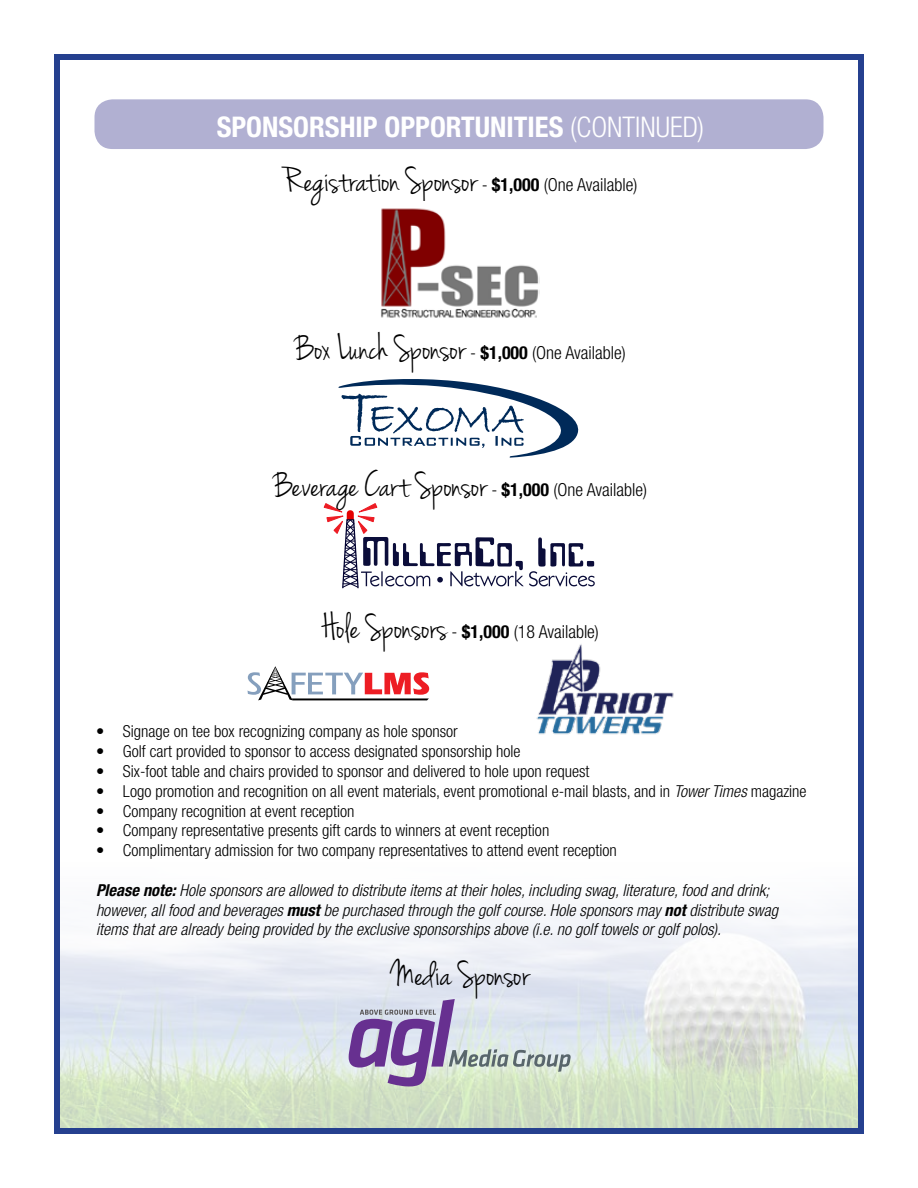
<style>
.page{position:relative;width:918px;height:1188px;background:#fff}
.page>*{position:absolute;margin:0;border:0;box-sizing:border-box;transform-origin:0 0}
.t1{font:37.5px "Jenna Sue";color:#000}
.t2{font:700 condensed 28.5px "Helvetica Neue LT Std";color:#fff}
.t3{font:300 condensed 18px "Helvetica Neue LT Std";color:#000}
.t4{font:300 condensed 16.5px "Helvetica Neue LT Std";color:#000}
.t5{font:italic 300 condensed 16.5px/19.8px "Helvetica Neue LT Std";color:#000}
.s1{font-weight:300}
.s2{font-family:"Helvetica Neue LT Std";font-weight:300;font-stretch:condensed;font-size:18px}
.s3{font-family:"Helvetica Neue LT Std";font-weight:700;font-stretch:condensed;font-size:18px}
.s4{font-family:"Jenna Sue";font-weight:400;font-stretch:normal;font-size:37.5px}
.s5{font-weight:700}
.s6{font-style:italic}
</style>
<div class="page">
<img style="left:61px;top:909px;width:796px;height:218px">
<div style="left:54px;top:54px;width:810px;height:1080px;border:6px solid #25408f"></div>
<div style="left:94px;top:99px;width:730px;height:50px;background:#b1b0d2;border-radius:18px"></div>
<svg style="left:324px;top:503px;width:271px;height:86px"></svg>
<img style="left:381px;top:208px;width:158px;height:110px">
<svg style="left:247px;top:666px;width:182px;height:34px"></svg>
<img style="left:536px;top:644px;width:138px;height:91px">
<svg style="left:338px;top:379px;width:241px;height:79px"></svg>
<svg style="left:349px;top:999px;width:222px;height:87px;background:#bdbbcc"></svg>
<h2 class="t2" style="left:217px;top:109px;width:489px">SPONSORSHIP OPPORTUNITIES <span class="s1">(CONTINUED)</span></h2>
<h1 class="t1" style="left:284px;top:159px;width:355px">Registration Sponsor <span class="s2">-</span> <span class="s3">$1,000</span> <span class="s2">(One Available)</span></h1>
<h1 class="t1" style="left:295px;top:327px;width:332px">Box Lunch Sponsor <span class="s2">-</span> <span class="s3">$1,000</span> <span class="s2">(One Available)</span></h1>
<h1 class="t1" style="left:274px;top:463px;width:375px">Beverage Cart Sponsor <span class="s2">-</span> <span class="s3">$1,000</span> <span class="s2">(One Available)</span></h1>
<p class="t3" style="left:322px;top:621px;width:278px"><span class="s4">Hole Sponsors</span> - <span class="s5">$1,000</span> (18 Available)</p>
<p class="t4" style="left:96px;top:722px;width:363px">• Signage on tee box recognizing company as hole sponsor</p>
<p class="t4" style="left:96px;top:742px;width:426px">• Golf cart provided to sponsor to access designated sponsorship hole</p>
<p class="t4" style="left:96px;top:762px;width:495px">• Six-foot table and chairs provided to sponsor and delivered to hole upon request</p>
<p class="t4" style="left:96px;top:782px;width:712px">• Logo promotion and recognition on all event materials, event promotional e-mail blasts, and in <span class="s6">Tower Times</span> magazine</p>
<p class="t4" style="left:96px;top:801px;width:260px">• Company recognition at event reception</p>
<p class="t4" style="left:96px;top:821px;width:455px">• Company representative presents gift cards to winners at event reception</p>
<p class="t4" style="left:96px;top:841px;width:522px">• Complimentary admission for two company representatives to attend event reception</p>
<p class="t5" style="left:96px;top:881px;width:684px"><span class="s5">Please note:</span> Hole sponsors are allowed to distribute items at their holes, including swag, literature, food and drink; however, all food and beverages <span class="s5">must</span> be purchased through the golf course. Hole sponsors may <span class="s5">not</span> distribute swag items that are already being provided by the exclusive sponsorships above (i.e. no golf towels or golf polos).</p>
<h1 class="t1" style="left:391px;top:953px;width:140px">Media Sponsor</h1>
</div>
